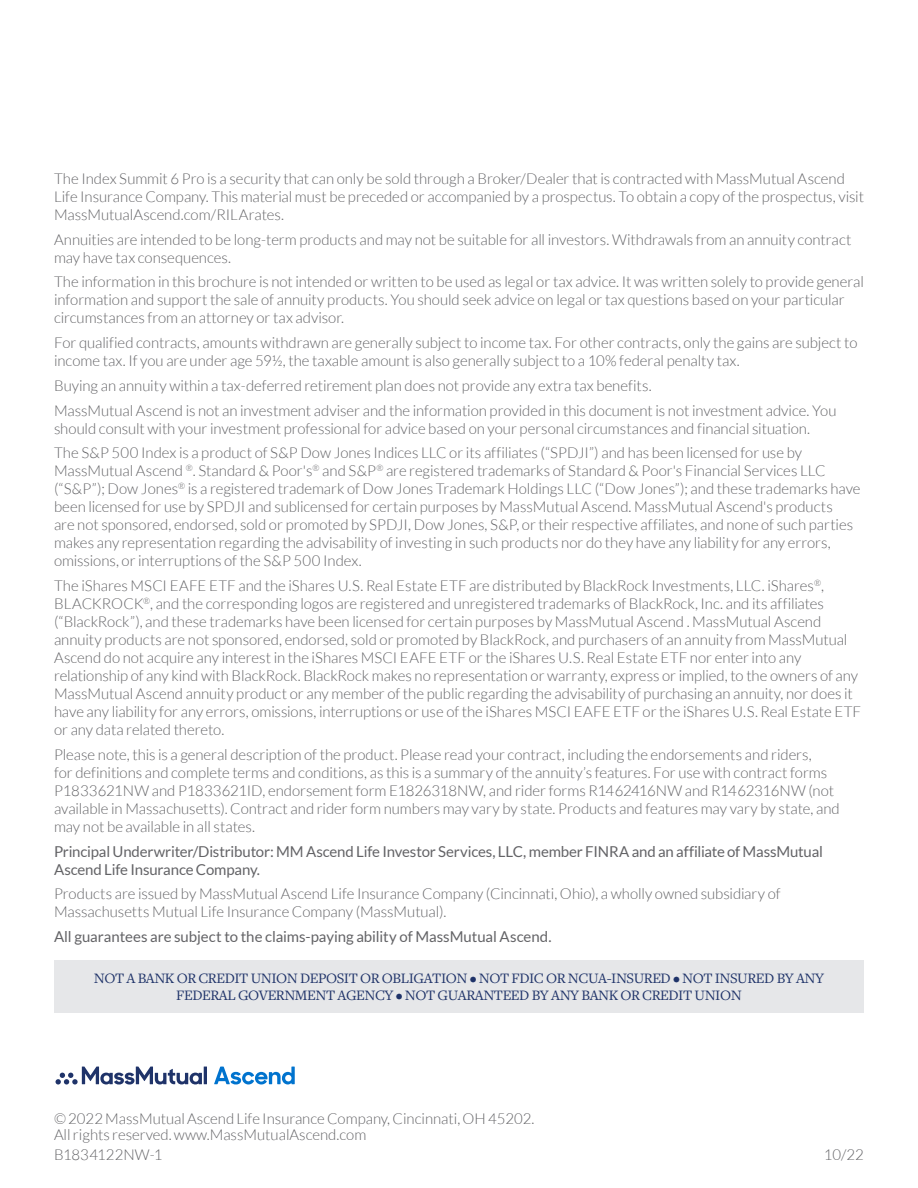
<style>
.page{position:relative;width:918px;height:1188px;background:#fff}
.page>*{position:absolute;margin:0;border:0;box-sizing:border-box;transform-origin:0 0}
.Disclosure_No_Indent{font:300 15px/18px "Lato";letter-spacing:-.005em;color:#636366}
.Disclosure_No_Indent-2{font:15px/18px "Lato";letter-spacing:-.01em;color:#636366}
.bank_box{font:15px/16.5px "Freight Text Pro";letter-spacing:-.03em;color:#1f3369;text-align:center}
.Copyright{font:300 15px/15.8px "Lato";color:#636366}
</style>
<div class="page">
<div style="left:54px;top:960px;width:810px;height:52px;background:#e6e7e9"></div>
<svg style="left:214px;top:1067px;width:81px;height:18px"></svg>
<hr style="left:204px;top:1067px;width:3px;height:17px;background:#1f3369">
<svg style="left:56px;top:1067px;width:146px;height:18px"></svg>
<p class="Disclosure_No_Indent" style="left:54px;top:170px;width:812px">The Index Summit 6 Pro is a security that can only be sold through a Broker/Dealer that is contracted with MassMutual Ascend<br>Life Insurance Company. This material must be preceded or accompanied by a prospectus. To obtain a copy of the prospectus, visit<br>MassMutualAscend.com/RILArates.</p>
<p class="Disclosure_No_Indent" style="left:54px;top:230px;width:799px">Annuities are intended to be long-term products and may not be suitable for all investors. Withdrawals from an annuity contract may have tax consequences.</p>
<p class="Disclosure_No_Indent" style="left:54px;top:273px;width:812px">The information in this brochure is not intended or written to be used as legal or tax advice. It was written solely to provide general information and support the sale of annuity products. You should seek advice on legal or tax questions based on your particular circumstances from an attorney or tax advisor.</p>
<p class="Disclosure_No_Indent" style="left:54px;top:334px;width:805px">For qualified contracts, amounts withdrawn are generally subject to income tax. For other contracts, only the gains are subject to income tax. If you are under age 59½, the taxable amount is also generally subject to a 10% federal penalty tax.</p>
<p class="Disclosure_No_Indent" style="left:54px;top:377px;width:599px">Buying an annuity within a tax-deferred retirement plan does not provide any extra tax benefits.</p>
<p class="Disclosure_No_Indent" style="left:54px;top:401px;width:784px">MassMutual Ascend is not an investment adviser and the information provided in this document is not investment advice. You should consult with your investment professional for advice based on your personal circumstances and financial situation.</p>
<p class="Disclosure_No_Indent" style="left:54px;top:444px;width:808px">The S&amp;P 500 Index is a product of S&amp;P Dow Jones Indices LLC or its affiliates (“SPDJI”) and has been licensed for use by MassMutual Ascend <sup>®</sup>. Standard &amp; Poor's<sup>®</sup> and S&amp;P<sup>®</sup> are registered trademarks of Standard &amp; Poor's Financial Services LLC (“S&amp;P”); Dow Jones<sup>®</sup> is a registered trademark of Dow Jones Trademark Holdings LLC (“Dow Jones”); and these trademarks have been licensed for use by SPDJI and sublicensed for certain purposes by MassMutual Ascend. MassMutual Ascend's products<br>are not sponsored, endorsed, sold or promoted by SPDJI, Dow Jones, S&amp;P, or their respective affiliates, and none of such parties makes any representation regarding the advisability of investing in such products nor do they have any liability for any errors, omissions, or interruptions of the S&amp;P 500 Index.</p>
<p class="Disclosure_No_Indent" style="left:54px;top:577px;width:809px">The iShares MSCI EAFE ETF and the iShares U.S. Real Estate ETF are distributed by BlackRock Investments, LLC. iShares<sup>®</sup>, BLACKROCK<sup>®</sup>, and the corresponding logos are registered and unregistered trademarks of BlackRock, Inc. and its affiliates (“BlackRock”), and these trademarks have been licensed for certain purposes by MassMutual Ascend . MassMutual Ascend annuity products are not sponsored, endorsed, sold or promoted by BlackRock, and purchasers of an annuity from MassMutual Ascend do not acquire any interest in the iShares MSCI EAFE ETF or the iShares U.S. Real Estate ETF nor enter into any relationship of any kind with BlackRock. BlackRock makes no representation or warranty, express or implied, to the owners of any MassMutual Ascend annuity product or any member of the public regarding the advisability of purchasing an annuity, nor does it have any liability for any errors, omissions, interruptions or use of the iShares MSCI EAFE ETF or the iShares U.S. Real Estate ETF or any data related thereto.</p>
<p class="Disclosure_No_Indent" style="left:54px;top:746px;width:787px">Please note, this is a general description of the product. Please read your contract, including the endorsements and riders,<br>for definitions and complete terms and conditions, as this is a summary of the annuity’s features. For use with contract forms P1833621NW and P1833621ID, endorsement form E1826318NW, and rider forms R1462416NW and R1462316NW (not available in Massachusetts). Contract and rider form numbers may vary by state. Products and features may vary by state, and may not be available in all states.</p>
<p class="Disclosure_No_Indent-2" style="left:54px;top:842px;width:770px">Principal Underwriter/Distributor: MM Ascend Life Investor Services, LLC, member FINRA and an affiliate of MassMutual<br>Ascend Life Insurance Company.</p>
<p class="Disclosure_No_Indent" style="left:54px;top:885px;width:728px">Products are issued by MassMutual Ascend Life Insurance Company (Cincinnati, Ohio), a wholly owned subsidiary of<br>Massachusetts Mutual Life Insurance Company (MassMutual).</p>
<p class="Disclosure_No_Indent-2" style="left:54px;top:928px;width:499px">All guarantees are subject to the claims-paying ability of MassMutual Ascend.</p>
<p class="bank_box" style="left:94px;top:970px;width:732px">NOT A BANK OR CREDIT UNION DEPOSIT OR OBLIGATION • NOT FDIC OR NCUA-INSURED • NOT INSURED BY ANY<br>FEDERAL GOVERNMENT AGENCY • NOT GUARANTEED BY ANY BANK OR CREDIT UNION</p>
<p class="Copyright" style="left:54px;top:1111px;width:482px">© 2022 MassMutual Ascend Life Insurance Company, Cincinnati, OH 45202.<br>All rights reserved. www.MassMutualAscend.com</p>
<p class="Disclosure_No_Indent" style="left:54px;top:1145px;width:110px">B1834122NW-1</p>
<p class="Disclosure_No_Indent" style="left:824px;top:1145px;width:42px">10/22</p>
</div>
